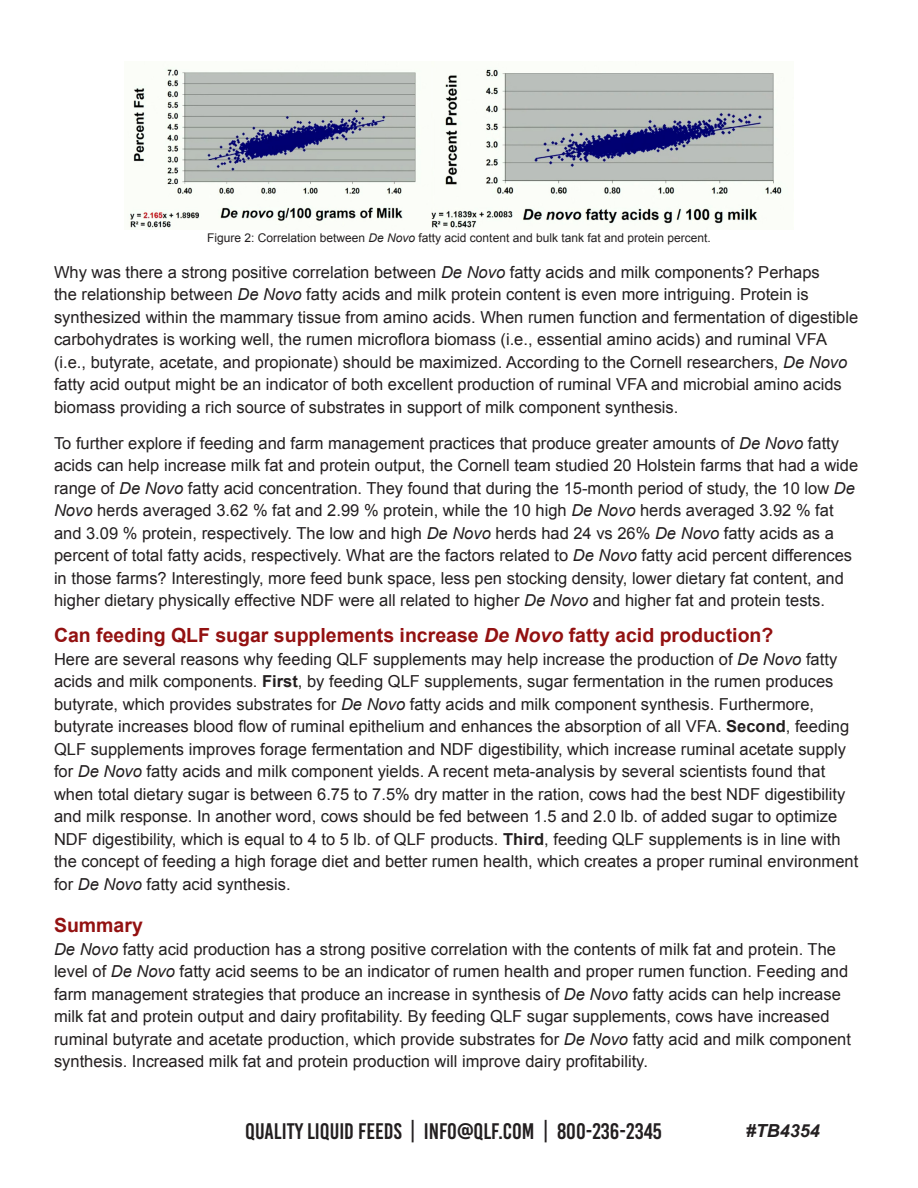
<style>
.page{position:relative;width:918px;height:1188px;background:#fff}
.page>*{position:absolute;margin:0;border:0;box-sizing:border-box;transform-origin:0 0}
.t1{font:22.5px "Bebas Kai";color:#231f20}
.t2{font:700 19.5px "Arial";color:#931111}
.t3{font:italic 700 18px "Arial";color:#231f20}
.t4{font:16.5px/22.5px "Arial";color:#231f20}
.t5{font:12px "Arial";color:#231f20}
.s1{font-style:italic}
.s2{font-weight:700}
</style>
<div class="page">
<img style="left:129px;top:68px;width:653px;height:160px">
<p class="t5" style="left:207px;top:230px;width:505px">Figure 2: Correlation between <span class="s1">De Novo</span> fatty acid content and bulk tank fat and protein percent.</p>
<p class="t4" style="left:54px;top:261px;width:806px">Why was there a strong positive correlation between <span class="s1">De Novo</span> fatty acids and milk components? Perhaps<br>the relationship between <span class="s1">De Novo</span> fatty acids and milk protein content is even more intriguing. Protein is synthesized within the mammary tissue from amino acids. When rumen function and fermentation of digestible carbohydrates is working well, the rumen microflora biomass (i.e., essential amino acids) and ruminal VFA (i.e., butyrate, acetate, and propionate) should be maximized. According to the Cornell researchers, <span class="s1">De Novo </span>fatty acid output might be an indicator of both excellent production of ruminal VFA and microbial amino acids biomass providing a rich source of substrates in support of milk component synthesis.</p>
<p class="t4" style="left:54px;top:432px;width:806px">To further explore if feeding and farm management practices that produce greater amounts of <span class="s1">De Novo</span> fatty acids can help increase milk fat and protein output, the Cornell team studied 20 Holstein farms that had a wide range of <span class="s1">De Novo</span> fatty acid concentration. They found that during the 15-month period of study, the 10 low <span class="s1">De Novo</span> herds averaged 3.62 % fat and 2.99 % protein, while the 10 high <span class="s1">De Novo</span> herds averaged 3.92 % fat and 3.09 % protein, respectively. The low and high <span class="s1">De Novo</span> herds had 24 vs 26% <span class="s1">De Novo</span> fatty acids as a percent of total fatty acids, respectively. What are the factors related to <span class="s1">De Novo</span> fatty acid percent differences in those farms? Interestingly, more feed bunk space, less pen stocking density, lower dietary fat content, and higher dietary physically effective NDF were all related to higher <span class="s1">De Novo</span> and higher fat and protein tests.</p>
<p class="t2" style="left:54px;top:622px;width:721px">Can feeding QLF sugar supplements increase <span class="s1">De Novo</span> fatty acid production?</p>
<p class="t4" style="left:54px;top:648px;width:806px">Here are several reasons why feeding QLF supplements may help increase the production of <span class="s1">De Novo</span> fatty acids and milk components. <span class="s2">First</span>, by feeding QLF supplements, sugar fermentation in the rumen produces butyrate, which provides substrates for <span class="s1">De Novo</span> fatty acids and milk component synthesis. Furthermore, butyrate increases blood flow of ruminal epithelium and enhances the absorption of all VFA. <span class="s2">Second</span>, feeding QLF supplements improves forage fermentation and NDF digestibility, which increase ruminal acetate supply for <span class="s1">De Novo</span> fatty acids and milk component yields. A recent meta-analysis by several scientists found that when total dietary sugar is between 6.75 to 7.5% dry matter in the ration, cows had the best NDF digestibility and milk response. In another word, cows should be fed between 1.5 and 2.0 lb. of added sugar to optimize NDF digestibility, which is equal to 4 to 5 lb. of QLF products. <span class="s2">Third</span>, feeding QLF supplements is in line with the concept of feeding a high forage diet and better rumen health, which creates a proper ruminal environment for <span class="s1">De Novo</span> fatty acid synthesis.</p>
<p class="t2" style="left:54px;top:913px;width:90px">Summary</p>
<p class="t4" style="left:54px;top:938px;width:798px"><span class="s1">De Novo</span> fatty acid production has a strong positive correlation with the contents of milk fat and protein. The level of <span class="s1">De Novo</span> fatty acid seems to be an indicator of rumen health and proper rumen function. Feeding and farm management strategies that produce an increase in synthesis of <span class="s1">De Novo</span> fatty acids can help increase milk fat and protein output and dairy profitability. By feeding QLF sugar supplements, cows have increased ruminal butyrate and acetate production, which provide substrates for <span class="s1">De Novo</span> fatty acid and milk component synthesis. Increased milk fat and protein production will improve dairy profitability.</p>
<p class="t1" style="left:245px;top:1119px;width:418px">QUALITY LIQUID FEEDS | INFO@QLF.COM | 800-236-2345</p>
<p class="t3" style="left:746px;top:1119px;width:76px">#TB4354</p>
</div>
